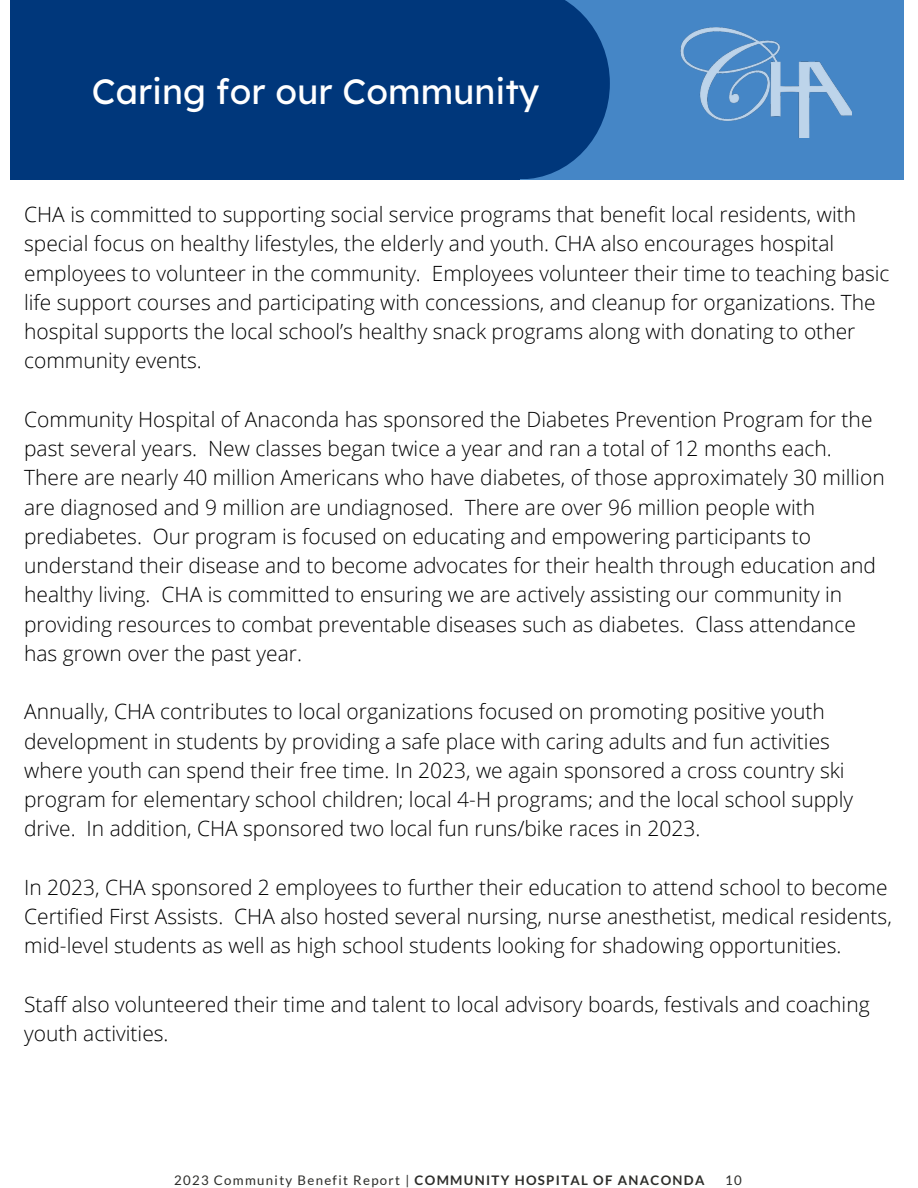
<style>
.page{position:relative;width:918px;height:1188px;background:#fff}
.page>*{position:absolute;margin:0;border:0;box-sizing:border-box;transform-origin:0 0}
.t1{font:35.25px "Lexend Deca";color:#fff}
.t2{font:300 21px/29.2px "Open Sans";color:#000}
.t3{font:13.2px "Lato";letter-spacing:.1em;color:#2c2c29}
.s1{font-weight:700}
</style>
<div class="page">
<div style="left:11px;top:0;width:509px;height:180px;background:#00377b"></div>
<div style="left:520px;top:0;width:384px;height:180px;background:#4586c6"></div>
<svg style="left:520px;top:0;width:90px;height:179px"></svg>
<img style="left:680px;top:27px;width:172px;height:111px">
<p class="t1" style="left:92px;top:69px;width:449px">Caring for our Community</p>
<h2 class="t2" style="left:24px;top:199px;width:867px">CHA is committed to supporting social service programs that benefit local residents, with special focus on healthy lifestyles, the elderly and youth. CHA also encourages hospital employees to volunteer in the community. Employees volunteer their time to teaching basic life support courses and participating with concessions, and cleanup for organizations. The hospital supports the local school’s healthy snack programs along with donating to other community events.</h2>
<h2 class="t2" style="left:24px;top:404px;width:862px">Community Hospital of Anaconda has sponsored the Diabetes Prevention Program for the past several years. New classes began twice a year and ran a total of 12 months each.<br>There are nearly 40 million Americans who have diabetes, of those approximately 30 million are diagnosed and 9 million are undiagnosed. There are over 96 million people with prediabetes. Our program is focused on educating and empowering participants to understand their disease and to become advocates for their health through education and healthy living. CHA is committed to ensuring we are actively assisting our community in providing resources to combat preventable diseases such as diabetes. Class attendance has grown over the past year.</h2>
<h2 class="t2" style="left:24px;top:697px;width:830px">Annually, CHA contributes to local organizations focused on promoting positive youth development in students by providing a safe place with caring adults and fun activities where youth can spend their free time. In 2023, we again sponsored a cross country ski program for elementary school children; local 4-H programs; and the local school supply drive. In addition, CHA sponsored two local fun runs/bike races in 2023.</h2>
<h2 class="t2" style="left:24px;top:872px;width:869px">In 2023, CHA sponsored 2 employees to further their education to attend school to become<br>Certified First Assists. CHA also hosted several nursing, nurse anesthetist, medical residents, mid-level students as well as high school students looking for shadowing opportunities.</h2>
<h2 class="t2" style="left:24px;top:989px;width:847px">Staff also volunteered their time and talent to local advisory boards, festivals and coaching youth activities.</h2>
<h1 class="t3" style="left:174px;top:1172px;width:532px">2023 Community Benefit Report | <span class="s1">COMMUNITY HOSPITAL OF ANACONDA</span></h1>
<h1 class="t3" style="left:725px;top:1172px;width:18px">10</h1>
</div>
